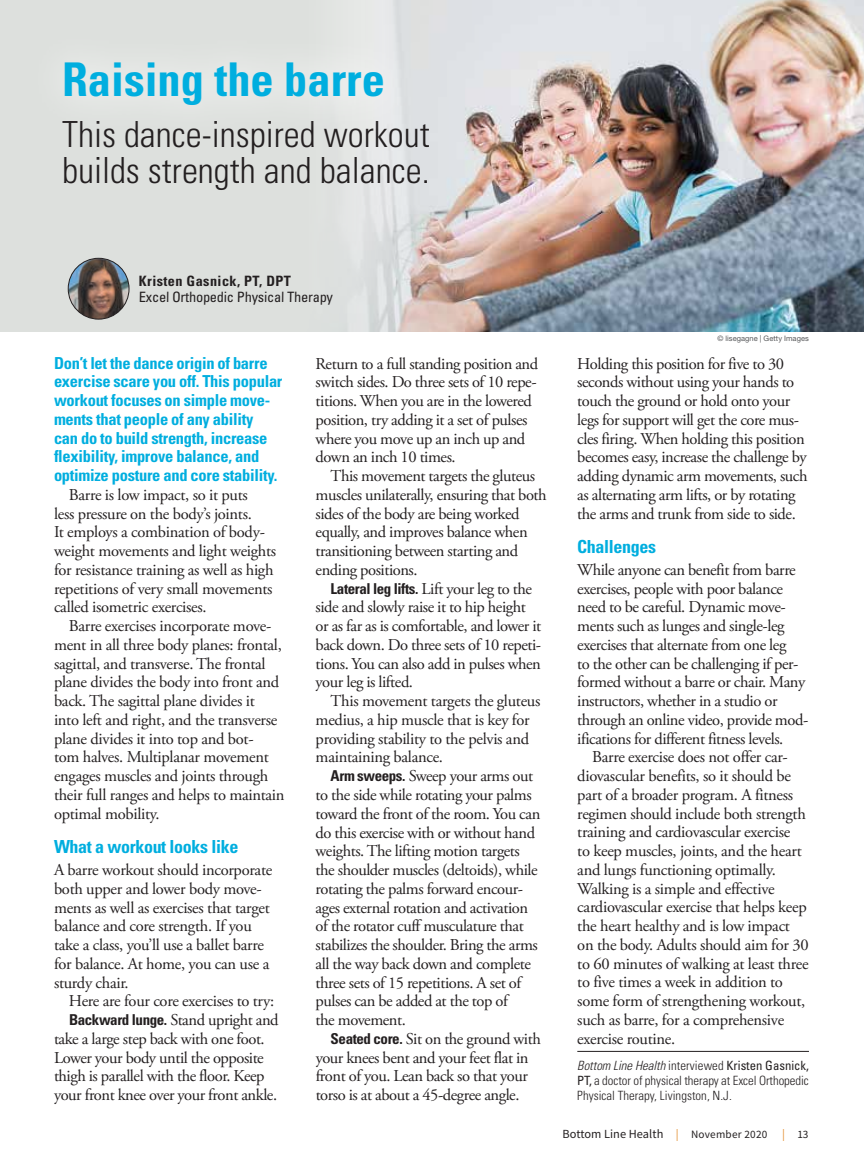
<style>
.page{position:relative;width:864px;height:1175px;background:#fff}
.page>*{position:absolute;margin:0;border:0;box-sizing:border-box;transform-origin:0 0}
.t1{font:700 condensed 46.5px "Univers LT Std";color:#00aedf}
.t2{font:300 condensed 36px/36px "Univers LT Std";color:#231f20}
.t3{font:700 condensed 18px "Univers LT Std";letter-spacing:-.02em;color:#00aedf}
.t4{font:16.5px/18.8px "Adobe Garamond Pro";letter-spacing:-.025em;color:#231f20}
.t5{font:700 condensed 16.5px/18.8px "Univers LT Std";letter-spacing:-.015em;color:#00aedf}
.t6{font:700 condensed 15px "Univers LT Std";letter-spacing:-.025em;color:#231f20}
.t7{font:condensed 14.25px "Univers LT Std";color:#231f20}
.t8{font:700 condensed 14.25px "Univers LT Std";letter-spacing:.03em;color:#231f20}
.t9{font:300 condensed 12.75px/15px "Univers LT Std";letter-spacing:.005em;color:#231f20;text-align:justify}
.t10{font:12.3px "Source Sans Pro";letter-spacing:.005em;color:#231f20}
.t11{font:7.5px "Helvetica Neue LT Std";letter-spacing:.01em;color:#57585a}
.s1{font-family:"Univers LT Std";font-weight:700;font-stretch:condensed;font-size:15px}
.s2{font-family:"Adobe Garamond Pro";font-weight:400;font-stretch:normal;font-size:16.5px}
.s3{font-style:italic}
.s4{font-weight:400}
.s5{font-size:12px;color:#e28c2c}
.s6{font-size:11.25px}
</style>
<div class="page">
<div style="left:0;top:0;width:864px;height:331px;background:#dde0dd"></div>
<img style="left:358px;top:0;width:506px;height:331px">
<img style="left:68px;top:258px;width:61px;height:61px;border-radius:30px">
<div style="left:68px;top:258px;width:61px;height:61px;border:1px solid #231f20;border-radius:50%"></div>
<hr style="left:577px;top:1051px;width:232px;height:1px;background:#231f20">
<div style="left:28px;top:26px;width:391px;height:115px;background:#e1e3e1"></div>
<h1 class="t1" style="left:62px;top:51px;width:324px">Raising the barre</h1>
<h2 class="t2" style="left:62px;top:116px;width:369px">This dance-inspired workout builds strength and balance.</h2>
<p class="t8" style="left:139px;top:272px;width:154px">Kristen Gasnick, PT, DPT</p>
<p class="t7" style="left:139px;top:288px;width:196px">Excel Orthopedic Physical Therapy</p>
<p class="t5" style="left:54px;top:353px;width:230px">Don’t let the dance origin of barre exercise scare you off. This popular workout focuses on simple move&shy;ments that people of any ability<br>can do to build strength, increase flexibility, improve balance, and optimize posture and core stability.</p>
<p class="t4" style="left:54px;top:486px;width:224px;text-indent:15px">Barre is low impact, so it puts<br>less pressure on the body’s joints.<br>It employs a combination of body&shy;weight movements and light weights for resistance training as well as high repetitions of very small movements called isometric exercises.</p>
<p class="t4" style="left:54px;top:617px;width:232px;text-indent:15px">Barre exercises incorporate move&shy;ment in all three body planes: frontal, sagittal, and transverse. The frontal plane divides the body into front and back. The sagittal plane divides it<br>into left and right, and the transverse plane divides it into top and bot-<br>tom halves. Multiplanar movement engages muscles and joints through their full ranges and helps to maintain optimal mobility.</p>
<p class="t3" style="left:54px;top:835px;width:186px">What a workout looks like</p>
<p class="t4" style="left:54px;top:861px;width:220px">A barre workout should incorporate both upper and lower body move&shy;ments as well as exercises that target balance and core strength. If you take a class, you’ll use a ballet barre for balance. At home, you can use a sturdy chair.</p>
<p class="t4" style="left:69px;top:992px;width:207px">Here are four core exercises to try:</p>
<p class="t4" style="left:69px;top:1011px;width:211px"><span class="s1">Backward lunge.</span> Stand upright and</p>
<p class="t4" style="left:54px;top:1029px;width:212px">take a large step back with one foot.</p>
<p class="t4" style="left:54px;top:1048px;width:211px">Lower your body until the opposite</p>
<p class="t4" style="left:54px;top:1067px;width:212px">thigh is parallel with the floor. Keep</p>
<p class="t4" style="left:54px;top:1086px;width:225px">your front knee over your front ankle.</p>
<p class="t4" style="left:316px;top:354px;width:224px">Return to a full standing position and switch sides. Do three sets of 10 repe&shy;titions. When you are in the lowered position, try adding it a set of pulses where you move up an inch up and down an inch 10 times.</p>
<p class="t4" style="left:316px;top:467px;width:233px;text-indent:15px">This movement targets the gluteus muscles unilaterally, ensuring that both sides of the body are being worked equally, and improves balance when transitioning between starting and ending positions.</p>
<p class="t6" style="left:331px;top:579px;width:203px">Lateral leg lifts. <span class="s2">Lift your leg to the</span></p>
<p class="t4" style="left:316px;top:598px;width:227px">side and slowly raise it to hip height or as far as is comfortable, and lower it back down. Do three sets of 10 repeti&shy;tions. You can also add in pulses when your leg is lifted.</p>
<p class="t4" style="left:316px;top:692px;width:226px;text-indent:15px">This movement targets the gluteus medius, a hip muscle that is key for providing stability to the pelvis and maintaining balance.</p>
<p class="t4" style="left:316px;top:767px;width:226px;text-indent:15px"><span class="s1">Arm sweeps.</span> Sweep your arms out to the side while rotating your palms toward the front of the room. You can do this exercise with or without hand weights. The lifting motion targets the shoulder muscles (deltoids), while rotating the palms forward encour&shy;ages external rotation and activation of the rotator cuff musculature that stabilizes the shoulder. Bring the arms all the way back down and complete three sets of 15 repetitions. A set of pulses can be added at the top of<br>the movement.</p>
<p class="t4" style="left:316px;top:1029px;width:227px;text-indent:15px"><span class="s1">Seated core.</span> Sit on the ground with your knees bent and your feet flat in front of you. Lean back so that your torso is at about a 45-degree angle.</p>
<p class="t11" style="left:717px;top:334px;width:93px">© lisegagne | Getty Images</p>
<p class="t4" style="left:577px;top:354px;width:232px">Holding this position for five to 30 seconds without using your hands to touch the ground or hold onto your legs for support will get the core mus&shy;cles firing. When holding this position becomes easy, increase the challenge by adding dynamic arm movements, such as alternating arm lifts, or by rotating the arms and trunk from side to side.</p>
<p class="t3" style="left:577px;top:535px;width:80px">Challenges</p>
<p class="t4" style="left:577px;top:561px;width:232px">While anyone can benefit from barre exercises, people with poor balance need to be careful. Dynamic move&shy;ments such as lunges and single-leg exercises that alternate from one leg<br>to the other can be challenging if per&shy;formed without a barre or chair. Many instructors, whether in a studio or through an online video, provide mod&shy;ifications for different fitness levels.</p>
<p class="t4" style="left:577px;top:748px;width:233px;text-indent:15px">Barre exercise does not offer car&shy;diovascular benefits, so it should be part of a broader program. A fitness regimen should include both strength training and cardiovascular exercise<br>to keep muscles, joints, and the heart and lungs functioning optimally.<br>Walking is a simple and effective cardiovascular exercise that helps keep the heart healthy and is low impact on the body. Adults should aim for 30 to 60 minutes of walking at least three to five times a week in addition to some form of strengthening workout, such as barre, for a comprehensive exercise routine.</p>
<p class="t9" style="left:577px;top:1057px;width:233px"><span class="s3">Bottom Line Health</span> interviewed <span class="s4">Kristen Gasnick, PT,</span> a doctor of physical therapy at Excel Orthopedic Physical Therapy, Livingston, N.J.</p>
<p class="t10" style="left:562px;top:1125px;width:248px">Bottom Line Health <span class="s5">|</span> <span class="s6">November 2020</span> <span class="s5">|</span> <span class="s6">13</span></p>
</div>
